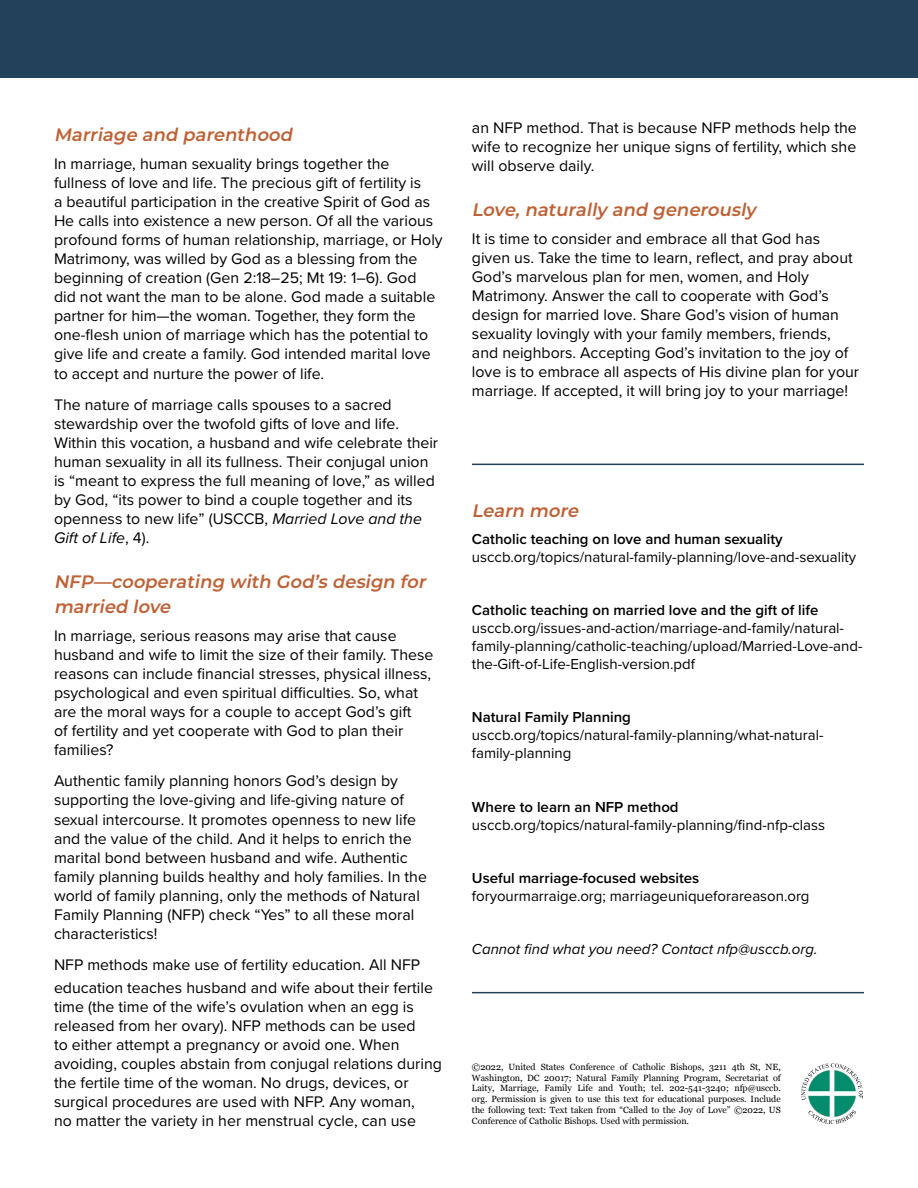
<style>
.page{position:relative;width:918px;height:1188px;background:#fff}
.page>*{position:absolute;margin:0;border:0;box-sizing:border-box;transform-origin:0 0}
.t1{font:italic 600 18px/25.2px "Montserrat";color:#be6236}
.t2{font:15.9px/19px "Proxima Nova";color:#000}
.t3{font:15px/18px "Proxima Nova";color:#000}
.t4{font:600 15px "Proxima Nova";color:#000}
.t5{font:italic 15px "Proxima Nova";color:#000}
.t6{font:9px/10.8px "Georgia";color:#000;text-align:justify}
.s1{font-style:italic}
</style>
<div class="page">
<div style="left:0;top:0;width:918px;height:78px;background:#214258"></div>
<img style="left:801px;top:1063px;width:61px;height:61px">
<hr style="left:472px;top:464px;width:392px;height:1px;background:#214258">
<hr style="left:472px;top:992px;width:392px;height:1px;background:#214258">
<p class="t1" style="left:54px;top:121px;width:244px">Marriage and parenthood</p>
<p class="t2" style="left:54px;top:153px;width:390px">In marriage, human sexuality brings together the fullness of love and life. The precious gift of fertility is<br>a beautiful participation in the creative Spirit of God as He calls into existence a new person. Of all the various profound forms of human relationship, marriage, or Holy Matrimony, was willed by God as a blessing from the beginning of creation (Gen 2:18–25; Mt 19: 1–6). God<br>did not want the man to be alone. God made a suitable partner for him—the woman. Together, they form the one-flesh union of marriage which has the potential to give life and create a family. God intended marital love to accept and nurture the power of life.</p>
<p class="t2" style="left:54px;top:394px;width:386px">The nature of marriage calls spouses to a sacred stewardship over the twofold gifts of love and life.<br>Within this vocation, a husband and wife celebrate their human sexuality in all its fullness. Their conjugal union is “meant to express the full meaning of love,” as willed by God, “its power to bind a couple together and its openness to new life” (USCCB, <span class="s1">Married Love and the Gift of Life</span>, 4).</p>
<p class="t1" style="left:54px;top:568px;width:377px">NFP—cooperating with God’s design for married love</p>
<p class="t2" style="left:54px;top:625px;width:381px">In marriage, serious reasons may arise that cause husband and wife to limit the size of their family. These reasons can include financial stresses, physical illness, psychological and even spiritual difficulties. So, what are the moral ways for a couple to accept God’s gift<br>of fertility and yet cooperate with God to plan their families?</p>
<p class="t2" style="left:54px;top:771px;width:375px">Authentic family planning honors God’s design by supporting the love-giving and life-giving nature of sexual intercourse. It promotes openness to new life and the value of the child. And it helps to enrich the marital bond between husband and wife. Authentic family planning builds healthy and holy families. In the world of family planning, only the methods of Natural Family Planning (NFP) check “Yes” to all these moral characteristics!</p>
<p class="t2" style="left:54px;top:953px;width:381px;line-height:22.5px">NFP methods make use of fertility education. All NFP education teaches husband and wife about their fertile</p>
<p class="t2" style="left:54px;top:996px;width:389px">time (the time of the wife’s ovulation when an egg is released from her ovary). NFP methods can be used<br>to either attempt a pregnancy or avoid one. When avoiding, couples abstain from conjugal relations during the fertile time of the woman. No drugs, devices, or surgical procedures are used with NFP. Any woman,<br>no matter the variety in her menstrual cycle, can use</p>
<p class="t2" style="left:472px;top:118px;width:386px;text-align:justify">an NFP method. That is because NFP methods help the wife to recognize her unique signs of fertility, which she will observe daily.</p>
<p class="t1" style="left:472px;top:196px;width:286px">Love,naturally and generously</p>
<p class="t2" style="left:472px;top:228px;width:389px">It is time to consider and embrace all that God has given us. Take the time to learn, reflect, and pray about God’s marvelous plan for men, women, and Holy Matrimony. Answer the call to cooperate with God’s design for married love. Share God’s vision of human sexuality lovingly with your family members, friends, and neighbors. Accepting God’s invitation to the joy of love is to embrace all aspects of His divine plan for your marriage. If accepted, it will bring joy to your marriage!</p>
<p class="t1" style="left:472px;top:497px;width:112px">Learn more</p>
<p class="t4" style="left:472px;top:528px;width:312px">Catholic teaching on love and human sexuality</p>
<p class="t3" style="left:472px;top:547px;width:386px">usccb.org/topics/natural-family-planning/love-and-sexuality</p>
<p class="t4" style="left:472px;top:599px;width:348px">Catholic teaching on married love and the gift of life</p>
<p class="t3" style="left:472px;top:618px;width:392px">usccb.org/issues-and-action/marriage-and-family/natural&shy;family-planning/catholic-teaching/upload/Married-Love-and&shy;the-Gift-of-Life-English-version.pdf</p>
<p class="t4" style="left:472px;top:706px;width:161px">Natural Family Planning</p>
<p class="t3" style="left:472px;top:726px;width:353px">usccb.org/topics/natural-family-planning/what-natural&shy;family-planning</p>
<p class="t4" style="left:472px;top:795px;width:208px">Where to learn an NFP method</p>
<p class="t3" style="left:472px;top:815px;width:355px">usccb.org/topics/natural-family-planning/find-nfp-class</p>
<p class="t4" style="left:472px;top:867px;width:229px">Useful marriage-focused websites</p>
<p class="t3" style="left:472px;top:886px;width:339px">foryourmarraige.org; marriageuniqueforareason.org</p>
<p class="t5" style="left:472px;top:938px;width:347px">Cannot find what you need? Contact nfp@usccb.org.</p>
<p class="t6" style="left:472px;top:1061px;width:310px">©2022, United States Conference of Catholic Bishops, 3211 4th St, NE, Washington, DC 20017; Natural Family Planning Program, Secretariat of Laity, Marriage, Family Life and Youth; tel. 202-541-3240; nfp@usccb. org. Permission is given to use this text for educational purposes. Include the following text: Text taken from “Called to the Joy of Love” ©2022, US Conference of Catholic Bishops. Used with permission.</p>
</div>
